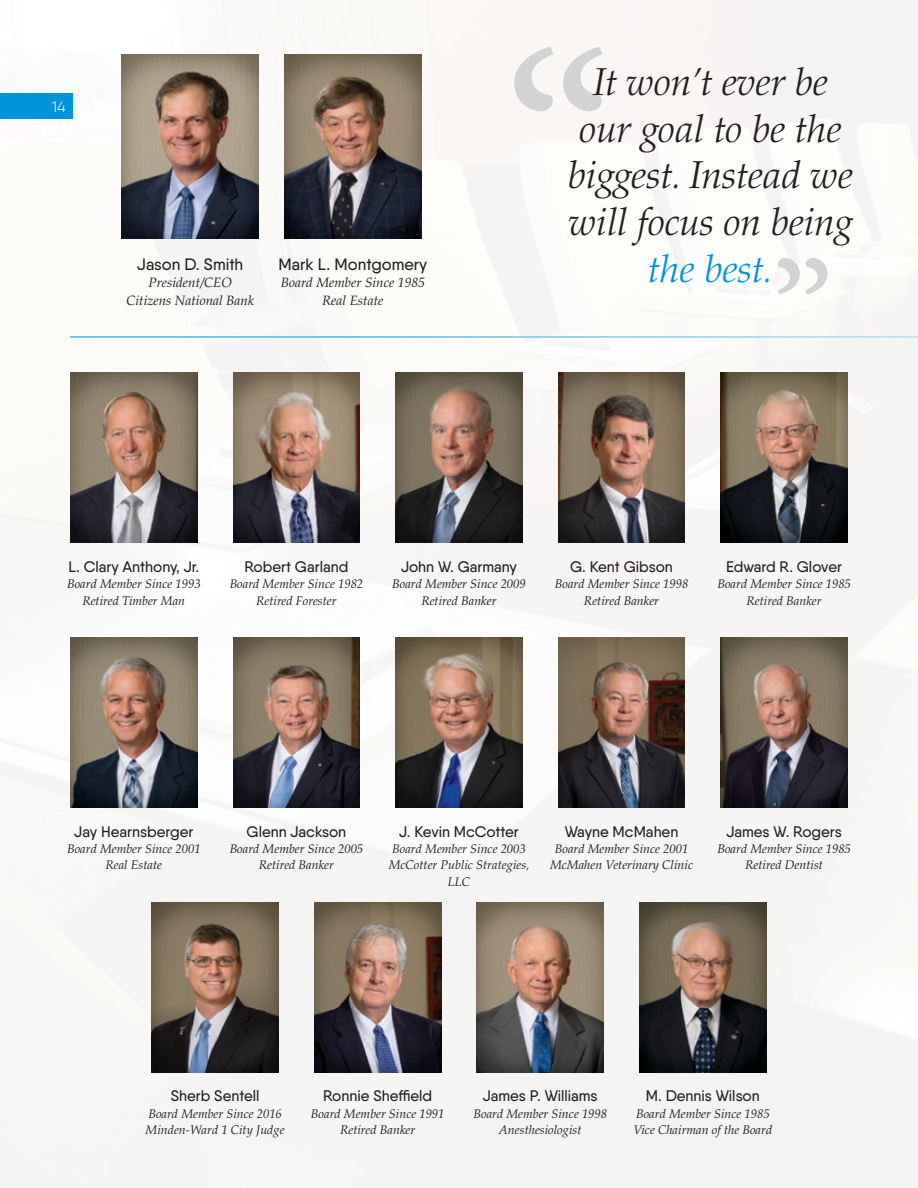
<style>
.page{position:relative;width:918px;height:1188px;background:#fff}
.page>*{position:absolute;margin:0;border:0;box-sizing:border-box;transform-origin:0 0}
.t1{font:italic 300 38.85px/46.7px "Palatino LT Std";color:#231f20;text-align:center}
.t2{font:italic 300 38.85px "Palatino LT Std";color:#0095da}
.t3{font:500 16.5px "Qanelas";color:#231f20}
.t4{font:500 15.3px "Qanelas";color:#231f20}
.t5{font:300 15px "Qanelas";color:#fff}
.t6{font:italic 13.5px/17.7px "Palatino";color:#231f20;text-align:center}
.t7{font:italic 12.45px/16.4px "Palatino";color:#231f20;text-align:center}
</style>
<div class="page">
<img style="left:0;top:0;width:918px;height:1188px">
<svg style="left:778px;top:258px;width:49px;height:37px"></svg>
<svg style="left:514px;top:47px;width:88px;height:64px"></svg>
<img style="left:285px;top:55px;width:136px;height:183px">
<img style="left:122px;top:55px;width:137px;height:183px">
<div style="left:0;top:94px;width:72px;height:25px;background:#0095da"></div>
<img style="left:71px;top:637px;width:126px;height:171px">
<img style="left:233px;top:637px;width:127px;height:171px">
<img style="left:396px;top:637px;width:126px;height:171px">
<img style="left:558px;top:637px;width:127px;height:171px">
<img style="left:721px;top:637px;width:126px;height:171px">
<img style="left:640px;top:902px;width:126px;height:170px">
<img style="left:152px;top:902px;width:126px;height:170px">
<img style="left:314px;top:902px;width:127px;height:170px">
<img style="left:477px;top:902px;width:127px;height:170px">
<svg style="left:189px;top:318px;width:729px;height:18px"></svg>
<img style="left:69px;top:336px;width:849px;height:218px">
<p class="t5" style="left:52px;top:98px;width:15px">14</p>
<h2 class="t3" style="left:137px;top:254px;width:107px">Jason D. Smith</h2>
<p class="t6" style="left:127px;top:274px;width:129px">President/CEO<br>Citizens National Bank</p>
<h2 class="t3" style="left:279px;top:254px;width:150px">Mark L. Montgomery</h2>
<p class="t6" style="left:281px;top:274px;width:146px">Board Member Since 1985<br>Real Estate</p>
<h1 class="t1" style="left:568px;top:59px;width:287px">It won’t ever be our goal to be the biggest. Instead we will focus on being</h1>
<h1 class="t2" style="left:648px;top:246px;width:127px">the best.</h1>
<p class="t4" style="left:68px;top:557px;width:133px">L. Clary Anthony, Jr.</p>
<p class="t7" style="left:67px;top:576px;width:135px">Board Member Since 1993<br>Retired Timber Man</p>
<p class="t4" style="left:244px;top:557px;width:105px">Robert Garland</p>
<p class="t7" style="left:230px;top:576px;width:135px">Board Member Since 1982<br>Retired Forester</p>
<p class="t4" style="left:401px;top:557px;width:117px">John W. Garmany</p>
<p class="t7" style="left:392px;top:576px;width:135px">Board Member Since 2009<br>Retired Banker</p>
<p class="t4" style="left:570px;top:557px;width:104px">G. Kent Gibson</p>
<p class="t7" style="left:555px;top:576px;width:135px">Board Member Since 1998<br>Retired Banker</p>
<p class="t4" style="left:726px;top:557px;width:118px">Edward R. Glover</p>
<p class="t7" style="left:717px;top:576px;width:135px">Board Member Since 1985<br>Retired Banker</p>
<p class="t4" style="left:74px;top:822px;width:121px">Jay Hearnsberger</p>
<p class="t7" style="left:67px;top:841px;width:135px">Board Member Since 2001<br>Real Estate</p>
<p class="t4" style="left:247px;top:822px;width:101px">Glenn Jackson</p>
<p class="t7" style="left:230px;top:841px;width:135px">Board Member Since 2005<br>Retired Banker</p>
<p class="t4" style="left:399px;top:822px;width:121px">J. Kevin McCotter</p>
<p class="t7" style="left:389px;top:841px;width:142px">Board Member Since 2003<br>McCotter Public Strategies,<br>LLC</p>
<p class="t4" style="left:565px;top:822px;width:115px">Wayne McMahen</p>
<p class="t7" style="left:550px;top:841px;width:145px">Board Member Since 2001<br>McMahen Veterinary Clinic</p>
<p class="t4" style="left:726px;top:822px;width:117px">James W. Rogers</p>
<p class="t7" style="left:717px;top:841px;width:135px">Board Member Since 1985<br>Retired Dentist</p>
<p class="t4" style="left:171px;top:1086px;width:90px">Sherb Sentell</p>
<p class="t7" style="left:146px;top:1105px;width:141px;text-align:left">Board Member Since 2016<br>Minden-Ward 1 City Judge</p>
<p class="t4" style="left:323px;top:1086px;width:111px">Ronnie Sheffield</p>
<p class="t7" style="left:311px;top:1105px;width:135px">Board Member Since 1991<br>Retired Banker</p>
<p class="t4" style="left:483px;top:1086px;width:117px">James P. Williams</p>
<p class="t7" style="left:474px;top:1105px;width:135px">Board Member Since 1998<br>Anesthesiologist</p>
<p class="t4" style="left:646px;top:1086px;width:115px">M. Dennis Wilson</p>
<p class="t7" style="left:633px;top:1105px;width:140px;text-align:left">Board Member Since 1985<br>Vice Chairman of the Board</p>
</div>
